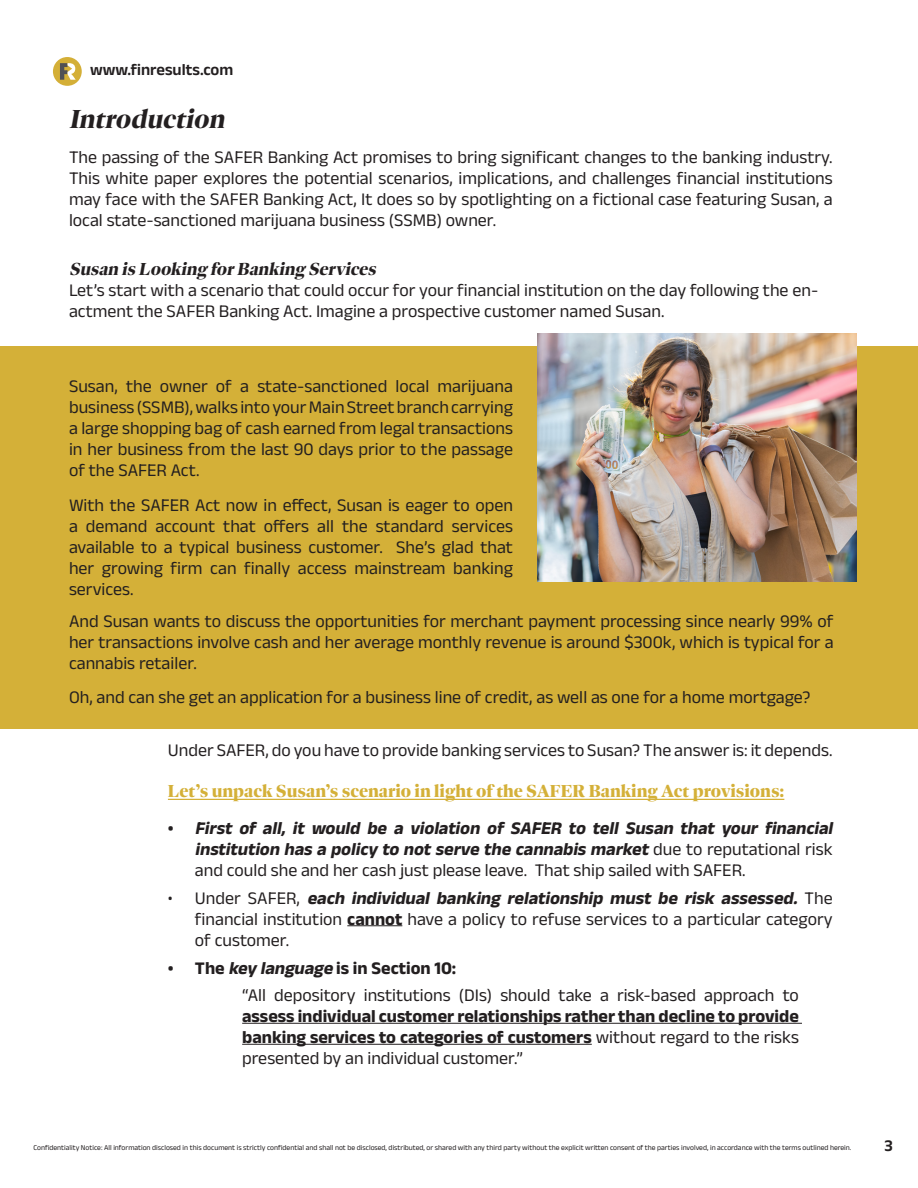
<style>
.page{position:relative;width:918px;height:1188px;background:#fff}
.page>*{position:absolute;margin:0;border:0;box-sizing:border-box;transform-origin:0 0}
.t1{font:italic 700 27px "Dejanire Headline";color:#231f20}
.t2{font:18px/21px "Anek Latin";color:#231f20;text-align:justify}
.t3{font:italic 700 18px/21px "Anek Latin";color:#231f20}
.t4{font:800 18px "Dejanire Headline";color:#d4b038}
.t5{font:italic 700 18px "Dejanire Headline";color:#231f20}
.t6{font:700 18px "Anek Latin";color:#231f20}
.t7{font:600 16.5px "Anek Latin";color:#231f20}
.t8{font:7.5px "Anek Latin";color:#231f20}
.s1{font-style:normal}
.s2{font-weight:400;font-style:normal}
.s3{font-weight:700;font-style:italic}
.s4{font-weight:700}
.s5{font-style:italic}
</style>
<div class="page">
<div style="left:0;top:346px;width:918px;height:383px;background:#d4b038"></div>
<img style="left:538px;top:334px;width:318px;height:248px">
<hr style="left:168px;top:799px;width:616px;height:1px;background:#d4b038">
<hr style="left:347px;top:926px;width:55px;height:1px;background:#231f20">
<hr style="left:242px;top:1023px;width:560px;height:1px;background:#231f20">
<hr style="left:242px;top:1044px;width:350px;height:1px;background:#231f20">
<div style="left:53px;top:57px;width:29px;height:29px;background:#d4af37;border-radius:50%"></div>
<svg style="left:60px;top:63px;width:16px;height:17px"></svg>
<p class="t7" style="left:90px;top:58px;width:145px">www.finresults.com</p>
<p class="t1" style="left:69px;top:103px;width:162px">Introduction</p>
<p class="t2" style="left:69px;top:145px;width:765px">The passing of the SAFER Banking Act promises to bring significant changes to the banking industry.<br>This white paper explores the potential scenarios, implications, and challenges financial institutions may face with the SAFER Banking Act, It does so by spotlighting on a fictional case featuring Susan, a local state-sanctioned marijuana business (SSMB) owner.</p>
<p class="t5" style="left:69px;top:258px;width:312px">Susan is Looking for Banking Services</p>
<p class="t2" style="left:69px;top:278px;width:751px">Let’s start with a scenario that could occur for your financial institution on the day following the en&shy;actment the SAFER Banking Act. Imagine a prospective customer named Susan.</p>
<p class="t2" style="left:69px;top:375px;width:445px">Susan, the owner of a state-sanctioned local marijuana business (SSMB), walks into your Main Street branch carrying a large shopping bag of cash earned from legal transactions in her business from the last 90 days prior to the passage of the SAFER Act.</p>
<p class="t2" style="left:69px;top:493px;width:445px">With the SAFER Act now in effect, Susan is eager to open a demand account that offers all the standard services available to a typical business customer. She’s glad that her growing firm can finally access mainstream banking services.</p>
<p class="t2" style="left:69px;top:609px;width:766px">And Susan wants to discuss the opportunities for merchant payment processing since nearly 99% of her transactions involve cash and her average monthly revenue is around $300k, which is typical for a cannabis retailer.</p>
<p class="t2" style="left:69px;top:686px;width:743px">Oh, and can she get an application for a business line of credit, as well as one for a home mortgage?</p>
<p class="t2" style="left:168px;top:738px;width:666px">Under SAFER, do you have to provide banking services to Susan? The answer is: it depends.</p>
<p class="t4" style="left:168px;top:780px;width:618px">Let’s unpack Susan’s scenario in light of the SAFER Banking Act provisions:</p>
<p class="t3" style="left:195px;top:817px;width:643px;text-indent:-27px"><span class="s1">•</span> First of all, it would be a violation of SAFER to tell Susan that your financial institution has a policy to not serve the cannabis market <span class="s2">d u e t o r e p u t a t i o n a l r i s k and could she and her cash just please leave. That ship sailed with SAFER.</span></p>
<p class="t2" style="left:195px;top:886px;width:639px;text-indent:-27px">• U n d e r S A F E R , <span class="s3">each individual banking relationship must be risk assessed.</span> T h e financial institution <span class="s4">cannot</span> have a policy to refuse services to a particular category of customer.</p>
<p class="t6" style="left:168px;top:956px;width:290px">• The <span class="s5">key language</span> is in Section 10:</p>
<p class="t2" style="left:242px;top:984px;width:558px">“All depository institutions (DIs) should take a risk-based approach to <span class="s4">assess individual customer relationships rather than decline to provide banking services to categories of customers</span> without regard to the risks presented by an individual customer.”</p>
<p class="t8" style="left:33px;top:1142px;width:819px">Confidentiality Notice: All information disclosed in this document is strictly confidential and shall not be disclosed, distributed, or shared with any third party without the explicit written consent of the parties involved, in accordance with the terms outlined herein.</p>
<p class="t7" style="left:885px;top:1134px;width:10px">3</p>
</div>
